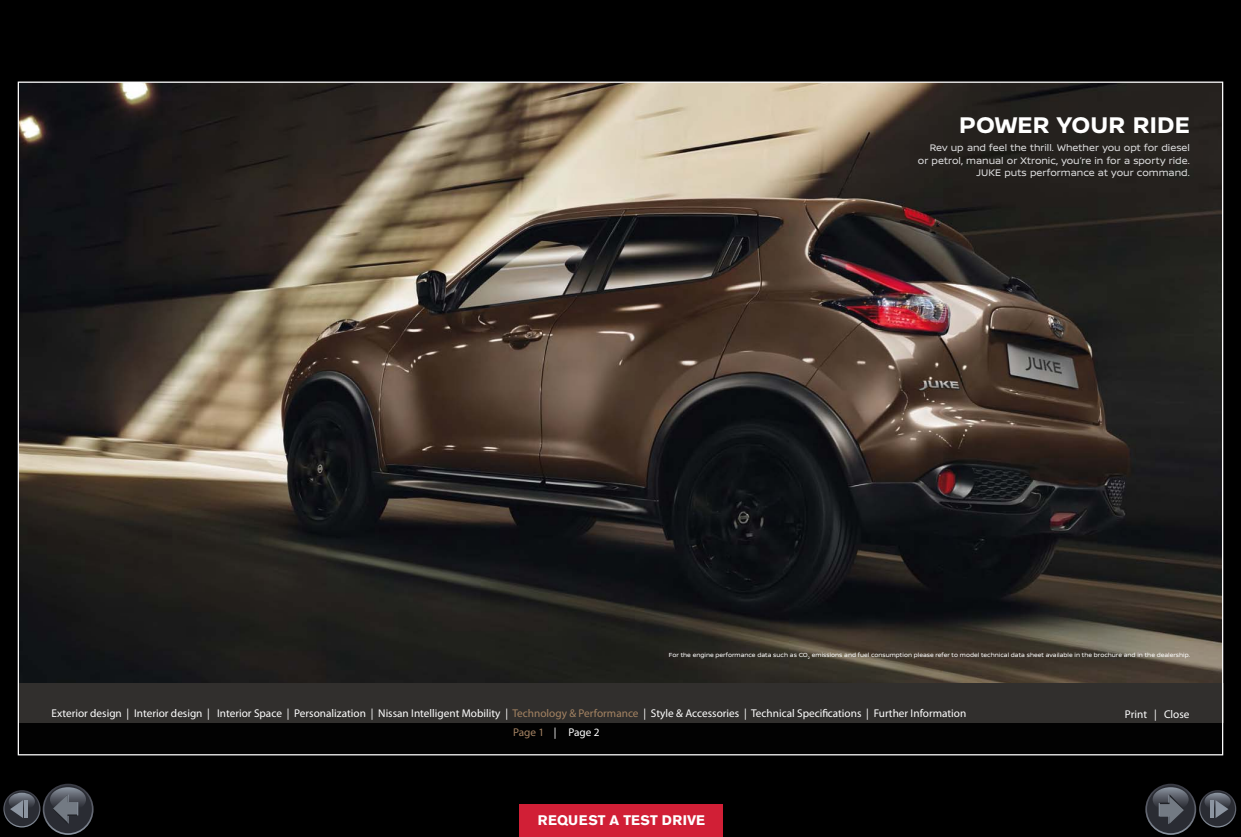
<style>
.page{position:relative;width:1241px;height:837px;background:#fff}
.page>*{position:absolute;margin:0;border:0;box-sizing:border-box;transform-origin:0 0}
.t1{font:700 24.12px "Nissan Brand";letter-spacing:.005em;color:#fff}
.t2{font:700 13.75px "Nissan AG";letter-spacing:.02em;color:#fff}
.t3{font:11.25px "Myriad Pro";color:#fff}
.t4{font:10.12px/12.5px "Nissan Brand";letter-spacing:-.005em;color:#dcdcdd;text-align:right}
.t5{font:6.25px "Nissan Brand";color:#fff}
.s1{color:#a48362}
.s2{color:#a58363}
</style>
<div class="page">
<div style="left:0;top:0;width:1240px;height:836px;background:#000"></div>
<svg style="left:43px;top:783px;width:51px;height:51px"></svg>
<div style="left:44px;top:785px;width:48px;height:47px;background:#2a2c33;border-radius:50%"></div>
<svg style="left:50px;top:787px;width:36px;height:24px"></svg>
<svg style="left:3px;top:789px;width:37px;height:38px"></svg>
<div style="left:5px;top:791px;width:34px;height:34px;background:#2a2c33;border-radius:50%"></div>
<svg style="left:9px;top:792px;width:26px;height:18px"></svg>
<svg style="left:53px;top:794px;width:25px;height:30px"></svg>
<svg style="left:10px;top:799px;width:13px;height:18px"></svg>
<hr style="left:24px;top:799px;width:4px;height:18px;background:#8c95a1">
<svg style="left:1145px;top:783px;width:50px;height:51px"></svg>
<div style="left:1146px;top:785px;width:48px;height:47px;background:#2a2c33;border-radius:50%"></div>
<svg style="left:1152px;top:787px;width:36px;height:24px"></svg>
<svg style="left:1198px;top:789px;width:37px;height:38px"></svg>
<div style="left:1200px;top:791px;width:34px;height:34px;background:#2a2c33;border-radius:50%"></div>
<svg style="left:1204px;top:792px;width:26px;height:18px"></svg>
<svg style="left:1158px;top:794px;width:25px;height:30px"></svg>
<svg style="left:1215px;top:799px;width:13px;height:18px"></svg>
<hr style="left:1210px;top:800px;width:3px;height:17px;background:#8c95a1">
<div style="left:519px;top:803px;width:204px;height:33px;background:#d11f36"></div>
<img style="left:20px;top:83px;width:1200px;height:600px">
<div style="left:18px;top:683px;width:1204px;height:39px;background:#312f2d"></div>
<h1 class="t1" style="left:959px;top:116px;width:232px">POWER YOUR RIDE</h1>
<p class="t4" style="left:917px;top:142px;width:273px">Rev up and feel the thrill. Whether you opt for diesel or petrol, manual or Xtronic, you’re in for a sporty ride.<br>JUKE puts performance at your command.</p>
<p class="t5" style="left:668px;top:652px;width:522px">For the engine performance data such as CO<sub>2</sub> emissions and fuel consumption please refer to model technical data sheet available in the brochure and in the dealership.</p>
<p class="t3" style="left:51px;top:708px;width:916px">Exterior design | Interior design | Interior Space | Personalization | Nissan Intelligent Mobility | <span class="s1">Technology &amp; Performance</span> | Style &amp; Accessories | Technical Specifications | Further Information</p>
<p class="t3" style="left:1124px;top:709px;width:66px">Print | Close</p>
<p class="t3" style="left:513px;top:727px;width:88px"><span class="s2">Page 1</span> | Page 2</p>
<p class="t2" style="left:537px;top:812px;width:169px">REQUEST A TEST DRIVE</p>
</div>
